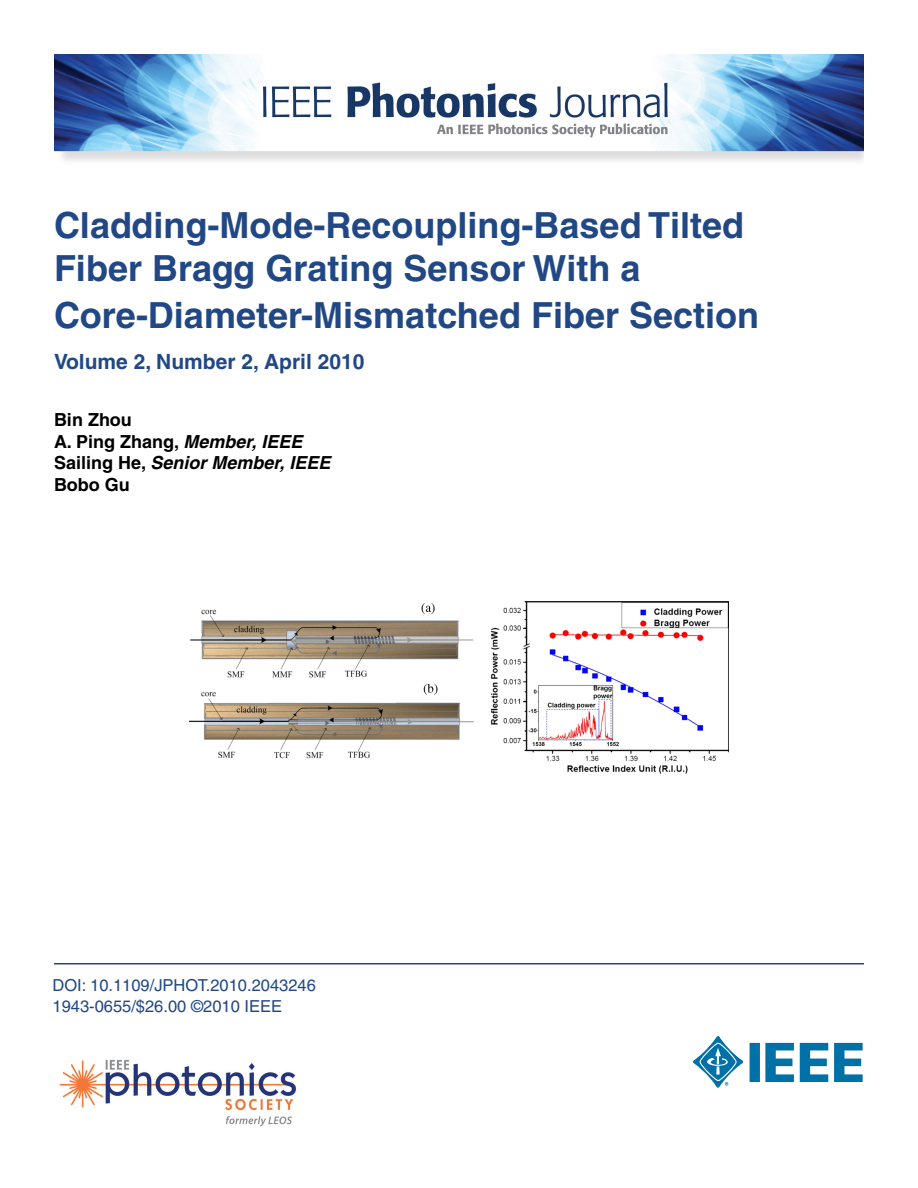
<style>
.page{position:relative;width:918px;height:1188px;background:#fff}
.page>*{position:absolute;margin:0;border:0;box-sizing:border-box;transform-origin:0 0}
.t1{font:700 36px/43.2px "Helvetica";color:#214885}
.t2{font:700 21px "Helvetica";color:#214885}
.t3{font:700 18px/21.6px "Helvetica";color:#000}
.t4{font:16.5px/21px "Helvetica";color:#214885}
.s1{font-style:italic}
</style>
<div class="page">
<svg style="left:693px;top:1036px;width:170px;height:52px"></svg>
<img style="left:59px;top:1059px;width:237px;height:68px">
<img style="left:189px;top:602px;width:540px;height:171px">
<hr style="left:54px;top:963px;width:810px;height:1px;background:#214885">
<img style="left:54px;top:54px;width:810px;height:107px">
<p class="t1" style="left:54px;top:207px;width:692px">Cladding-Mode-Recoupling-Based Tilted<br>Fiber Bragg Grating Sensor With a</p>
<p class="t1" style="left:54px;top:297px;width:707px">Core-Diameter-Mismatched Fiber Section</p>
<p class="t2" style="left:54px;top:354px;width:312px">Volume 2, Number 2, April 2010</p>
<p class="t3" style="left:54px;top:411px;width:278px">Bin Zhou<br>A. Ping Zhang, <span class="s1">Member, IEEE<br></span>Sailing He, <span class="s1">Senior Member, IEEE<br></span>Bobo Gu</p>
<p class="t4" style="left:52px;top:976px;width:265px">DOI: 10.1109/JPHOT.2010.2043246<br>1943-0655/$26.00 ©2010 IEEE</p>
</div>
